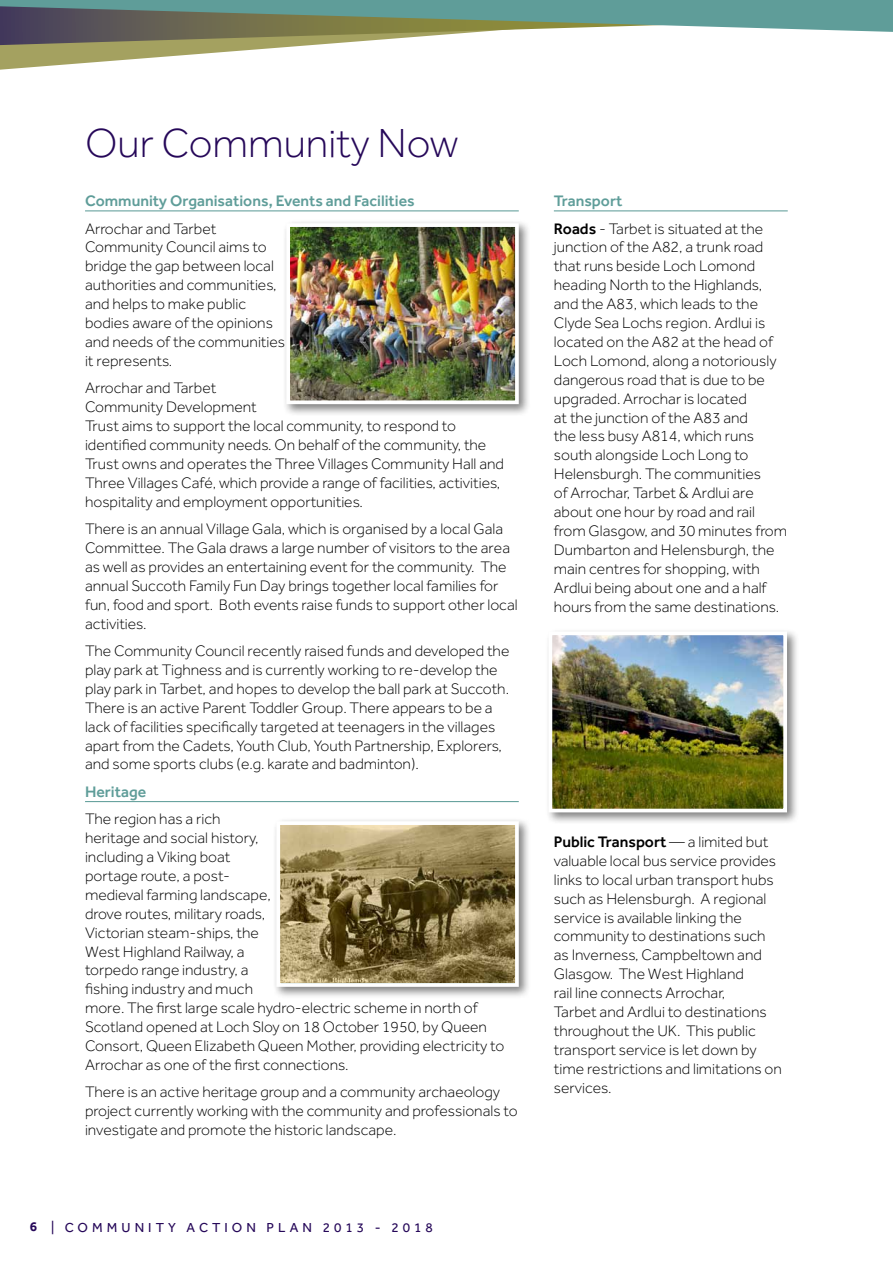
<style>
.page{position:relative;width:893px;height:1263px;background:#fff}
.page>*{position:absolute;margin:0;border:0;box-sizing:border-box;transform-origin:0 0}
.t1{font:300 42px "Effra";color:#260859}
.t2{font:300 15.75px/18.9px "Effra";color:#000}
.t3{font:500 15.75px "Effra";color:#5f9d99}
.t4{font:13.5px "Effra";letter-spacing:.3em;color:#260859}
.s1{font-weight:700}
.s2{font-weight:500;color:#5f9d99}
.s3{font-weight:500}
</style>
<div class="page">
<svg style="left:0;top:45px;width:312px;height:25px"></svg>
<svg style="left:0;top:0;width:893px;height:45px"></svg>
<hr style="left:85px;top:210px;width:434px;height:1px;background:#5f9d99">
<hr style="left:85px;top:801px;width:434px;height:1px;background:#5f9d99">
<hr style="left:554px;top:210px;width:234px;height:1px;background:#5f9d99">
<div style="left:545px;top:628px;width:255px;height:197px;background:#000;opacity:.5"></div>
<img style="left:554px;top:636px;width:228px;height:171px">
<div style="left:549px;top:631px;width:238px;height:181px;border:4px solid #fff"></div>
<div style="left:283px;top:219px;width:248px;height:198px;background:#000;opacity:.5"></div>
<img style="left:291px;top:228px;width:223px;height:171px">
<div style="left:286px;top:223px;width:233px;height:181px;border:4px solid #fff"></div>
<div style="left:273px;top:817px;width:258px;height:182px;background:#000;opacity:.5"></div>
<img style="left:281px;top:826px;width:233px;height:156px">
<div style="left:276px;top:821px;width:243px;height:166px;border:4px solid #fff"></div>
<h1 class="t1" style="left:85px;top:119px;width:375px">Our Community Now</h1>
<p class="t3" style="left:85px;top:191px;width:331px">Community Organisations, Events and Facilities</p>
<p class="t2" style="left:85px;top:219px;width:202px">Arrochar and Tarbet<br>Community Council aims to bridge the gap between local authorities and communities, and helps to make public bodies aware of the opinions and needs of the communities it represents.</p>
<p class="t2" style="left:85px;top:378px;width:420px">Arrochar and Tarbet<br>Community Development<br>Trust aims to support the local community, to respond to identified community needs. On behalf of the community, the Trust owns and operates the Three Villages Community Hall and Three Villages Café, which provide a range of facilities, activities, hospitality and employment opportunities.</p>
<p class="t2" style="left:85px;top:519px;width:434px">There is an annual Village Gala, which is organised by a local Gala Committee. The Gala draws a large number of visitors to the area as well as provides an entertaining event for the community. The annual Succoth Family Fun Day brings together local families for fun, food and sport. Both events raise funds to support other local activities.</p>
<p class="t2" style="left:85px;top:641px;width:426px">The Community Council recently raised funds and developed the play park at Tighness and is currently working to re-develop the play park in Tarbet, and hopes to develop the ball park at Succoth.<br>There is an active Parent Toddler Group. There appears to be a lack of facilities specifically targeted at teenagers in the villages apart from the Cadets, Youth Club, Youth Partnership, Explorers, and some sports clubs (e.g. karate and badminton).</p>
<p class="t3" style="left:85px;top:782px;width:63px">Heritage</p>
<p class="t2" style="left:85px;top:809px;width:421px">The region has a rich<br>heritage and social history,<br>including a Viking boat<br>portage route, a post-<br>medieval farming landscape,<br>drove routes, military roads,<br>Victorian steam-ships, the<br>West Highland Railway, a<br>torpedo range industry, a<br>fishing industry and much<br>more. The first large scale hydro-electric scheme in north of Scotland opened at Loch Sloy on 18 October 1950, by Queen Consort, Queen Elizabeth Queen Mother, providing electricity to Arrochar as one of the first connections.</p>
<p class="t2" style="left:85px;top:1082px;width:434px">There is an active heritage group and a community archaeology project currently working with the community and professionals to investigate and promote the historic landscape.</p>
<p class="t4" style="left:30px;top:1219px;width:104px"><span class="s1">6</span> | COMMUNITY</p>
<p class="t4" style="left:186px;top:1219px;width:25px">A CTION</p>
<p class="t4" style="left:267px;top:1219px;width:24px">P LAN</p>
<p class="t4" style="left:323px;top:1219px;width:112px">2013 - 2018</p>
<p class="t2" style="left:554px;top:187px;width:211px;line-height:27.5px"><span class="s2">Transport<br></span><span class="s3">Roads</span> - Tarbet is situated at the</p>
<p class="t2" style="left:554px;top:238px;width:235px">junction of the A82, a trunk road that runs beside Loch Lomond heading North to the Highlands, and the A83, which leads to the<br>Clyde Sea Lochs region. Ardlui is located on the A82 at the head of<br>Loch Lomond, along a notoriously dangerous road that is due to be upgraded. Arrochar is located<br>at the junction of the A83 and<br>the less busy A814, which runs south alongside Loch Long to<br>Helensburgh. The communities<br>of Arrochar, Tarbet &amp; Ardlui are about one hour by road and rail from Glasgow, and 30 minutes from<br>Dumbarton and Helensburgh, the main centres for shopping, with<br>Ardlui being about one and a half hours from the same destinations.</p>
<p class="t2" style="left:554px;top:832px;width:230px"><span class="s3">Public Transport</span> — a limited but valuable local bus service provides links to local urban transport hubs such as Helensburgh. A regional service is available linking the community to destinations such as Inverness, Campbeltown and<br>Glasgow. The West Highland<br>rail line connects Arrochar,<br>Tarbet and Ardlui to destinations throughout the UK. This public transport service is let down by time restrictions and limitations on services.</p>
</div>
